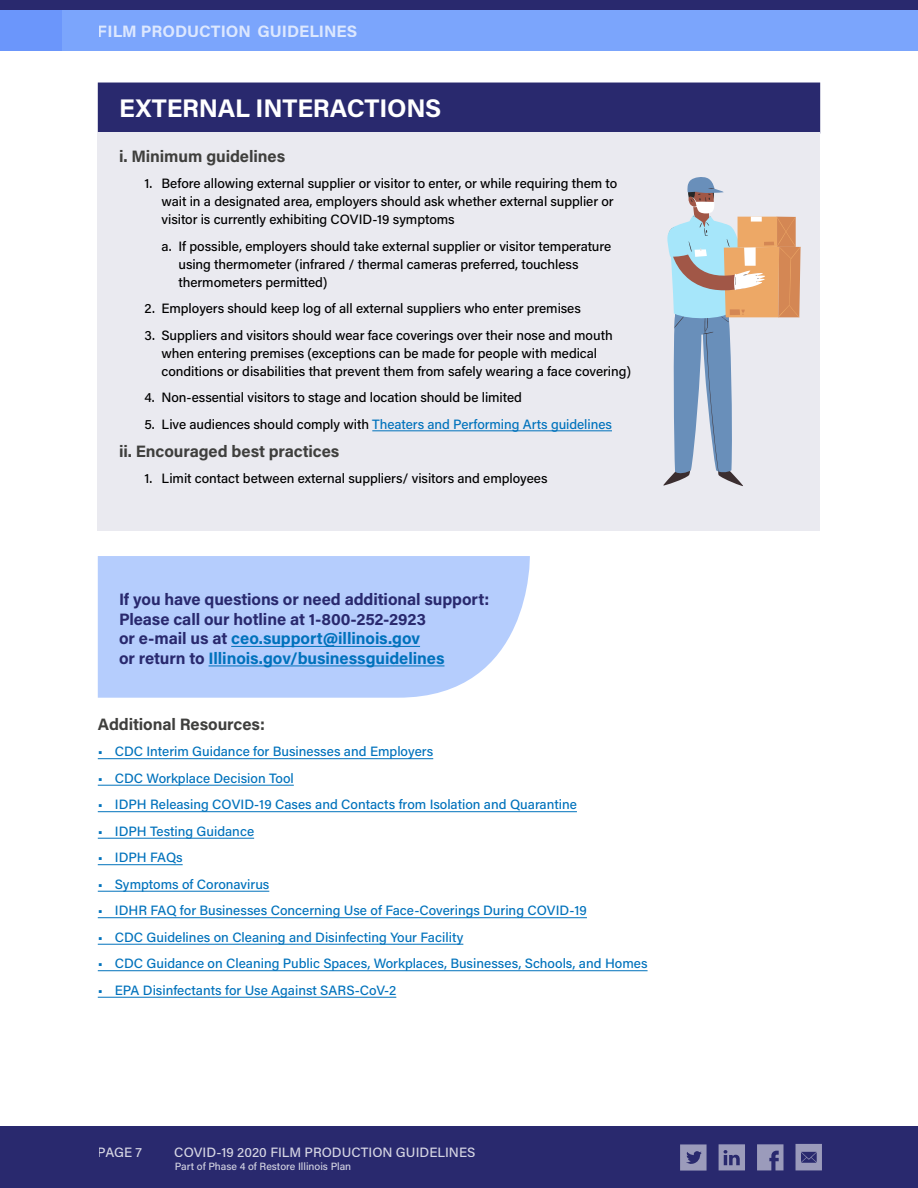
<style>
.page{position:relative;width:918px;height:1188px;background:#fff}
.page>*{position:absolute;margin:0;border:0;box-sizing:border-box;transform-origin:0 0}
.t1{font:700 25.5px "Acumin Pro";letter-spacing:-.01em;color:#fff}
.t2{font:700 16.5px/19.5px "Acumin Pro";letter-spacing:-.005em;color:#29296e}
.t3{font:700 16.5px "Acumin Pro";letter-spacing:-.005em;color:#3f3f3d}
.t4{font:700 16.5px "Acumin Pro";color:#fff}
.t5{font:500 13.5px/18px "Acumin Pro";letter-spacing:-.005em;color:#000}
.t6{font:500 13.5px "Acumin Pro";color:#0072bc}
.t7{font:500 13.5px "Acumin Pro";color:#fff}
.t8{font:500 10.5px "Acumin Pro";color:#fff}
.s1{color:#000}
.s2{color:#0072bc}
</style>
<div class="page">
<div style="left:98px;top:83px;width:722px;height:51px;background:#29296e"></div>
<div style="left:98px;top:132px;width:722px;height:34px;background:#eaeaf0"></div>
<div style="left:98px;top:165px;width:722px;height:71px;background:#eaeaf0"></div>
<div style="left:98px;top:228px;width:722px;height:71px;background:#eaeaf0"></div>
<div style="left:98px;top:290px;width:722px;height:35px;background:#eaeaf0"></div>
<div style="left:98px;top:317px;width:722px;height:71px;background:#eaeaf0"></div>
<div style="left:98px;top:379px;width:722px;height:35px;background:#eaeaf0"></div>
<div style="left:98px;top:406px;width:722px;height:35px;background:#eaeaf0"></div>
<div style="left:98px;top:427px;width:722px;height:34px;background:#eaeaf0"></div>
<div style="left:98px;top:460px;width:722px;height:71px;background:#eaeaf0"></div>
<hr style="left:98px;top:758px;width:335px;height:1px;background:#0072bc">
<hr style="left:98px;top:785px;width:196px;height:1px;background:#0072bc">
<hr style="left:98px;top:811px;width:479px;height:1px;background:#0072bc">
<hr style="left:98px;top:838px;width:156px;height:1px;background:#0072bc">
<hr style="left:98px;top:864px;width:85px;height:1px;background:#0072bc">
<hr style="left:98px;top:891px;width:171px;height:1px;background:#0072bc">
<hr style="left:98px;top:917px;width:489px;height:1px;background:#0072bc">
<hr style="left:98px;top:944px;width:365px;height:1px;background:#0072bc">
<hr style="left:98px;top:970px;width:550px;height:1px;background:#0072bc">
<hr style="left:98px;top:997px;width:298px;height:1px;background:#0072bc">
<hr style="left:372px;top:430px;width:240px;height:1px;background:#0072bc">
<svg style="left:98px;top:556px;width:432px;height:142px;background:#b9cffc"></svg>
<hr style="left:231px;top:646px;width:189px;height:1px;background:#0072bc">
<hr style="left:209px;top:666px;width:236px;height:1px;background:#0072bc">
<svg style="left:663px;top:177px;width:138px;height:309px"></svg>
<div style="left:0;top:0;width:918px;height:10px;background:#29296e"></div>
<div style="left:0;top:10px;width:918px;height:41px;background:#7ba5fc"></div>
<div style="left:0;top:10px;width:61px;height:41px;background:#6b96fb"></div>
<div style="left:0;top:1127px;width:918px;height:61px;background:#29296e"></div>
<svg style="left:680px;top:1144px;width:27px;height:27px"></svg>
<svg style="left:757px;top:1144px;width:26px;height:26px"></svg>
<svg style="left:719px;top:1144px;width:26px;height:26px"></svg>
<svg style="left:796px;top:1144px;width:26px;height:26px"></svg>
<p class="t4" style="left:98px;top:19px;width:261px">FILM PRODUCTION GUIDELINES</p>
<h1 class="t1" style="left:119px;top:90px;width:324px">EXTERNAL INTERACTIONS</h1>
<p class="t3" style="left:119px;top:144px;width:168px">i. Minimum guidelines</p>
<p class="t5" style="left:162px;top:174px;width:457px;text-indent:-17px">1. Before allowing external supplier or visitor to enter, or while requiring them to wait in a designated area, employers should ask whether external supplier or visitor is currently exhibiting COVID-19 symptoms</p>
<p class="t5" style="left:179px;top:236px;width:434px;text-indent:-17px">a. If possible, employers should take external supplier or visitor temperature using thermometer (infrared / thermal cameras preferred, touchless thermometers permitted)</p>
<p class="t5" style="left:145px;top:299px;width:438px">2. Employers should keep log of all external suppliers who enter premises</p>
<p class="t5" style="left:162px;top:325px;width:471px;text-indent:-17px">3. Suppliers and visitors should wear face coverings over their nose and mouth when entering premises (exceptions can be made for people with medical conditions or disabilities that prevent them from safely wearing a face covering)</p>
<p class="t5" style="left:145px;top:388px;width:379px">4. Non-essential visitors to stage and location should be limited</p>
<p class="t6" style="left:145px;top:414px;width:469px"><span class="s1">5. Live audiences should comply with</span> Theaters and Performing Arts guidelines</p>
<p class="t3" style="left:119px;top:439px;width:222px">ii. Encouraged best practices</p>
<p class="t5" style="left:145px;top:469px;width:404px">1. Limit contact between external suppliers/ visitors and employees</p>
<p class="t2" style="left:119px;top:589px;width:372px">If you have questions or need additional support:<br>Please call our hotline at 1-800-252-2923<br>or e-mail us at <span class="s2">ceo.support@illinois.gov<br></span>or return to <span class="s2">Illinois.gov/businessguidelines</span></p>
<p class="t3" style="left:98px;top:713px;width:169px">Additional Resources:</p>
<p class="t6" style="left:98px;top:742px;width:337px">• CDC Interim Guidance for Businesses and Employers</p>
<p class="t6" style="left:98px;top:769px;width:198px">• CDC Workplace Decision Tool</p>
<p class="t6" style="left:98px;top:795px;width:481px">• IDPH Releasing COVID-19 Cases and Contacts from Isolation and Quarantine</p>
<p class="t6" style="left:98px;top:822px;width:158px">• IDPH Testing Guidance</p>
<p class="t6" style="left:98px;top:848px;width:86px">• IDPH FAQs</p>
<p class="t6" style="left:98px;top:875px;width:173px">• Symptoms of Coronavirus</p>
<p class="t6" style="left:98px;top:901px;width:491px">• IDHR FAQ for Businesses Concerning Use of Face-Coverings During COVID-19</p>
<p class="t6" style="left:98px;top:928px;width:367px">• CDC Guidelines on Cleaning and Disinfecting Your Facility</p>
<p class="t6" style="left:98px;top:954px;width:551px">• CDC Guidance on Cleaning Public Spaces, Workplaces, Businesses, Schools, and Homes</p>
<p class="t6" style="left:98px;top:981px;width:300px">• EPA Disinfectants for Use Against SARS-CoV-2</p>
<p class="t7" style="left:98px;top:1143px;width:46px">PAGE 7</p>
<p class="t7" style="left:174px;top:1143px;width:303px">COVID-19 2020 FILM PRODUCTION GUIDELINES</p>
<p class="t8" style="left:175px;top:1159px;width:178px">Part of Phase 4 of Restore Illinois Plan</p>
</div>
